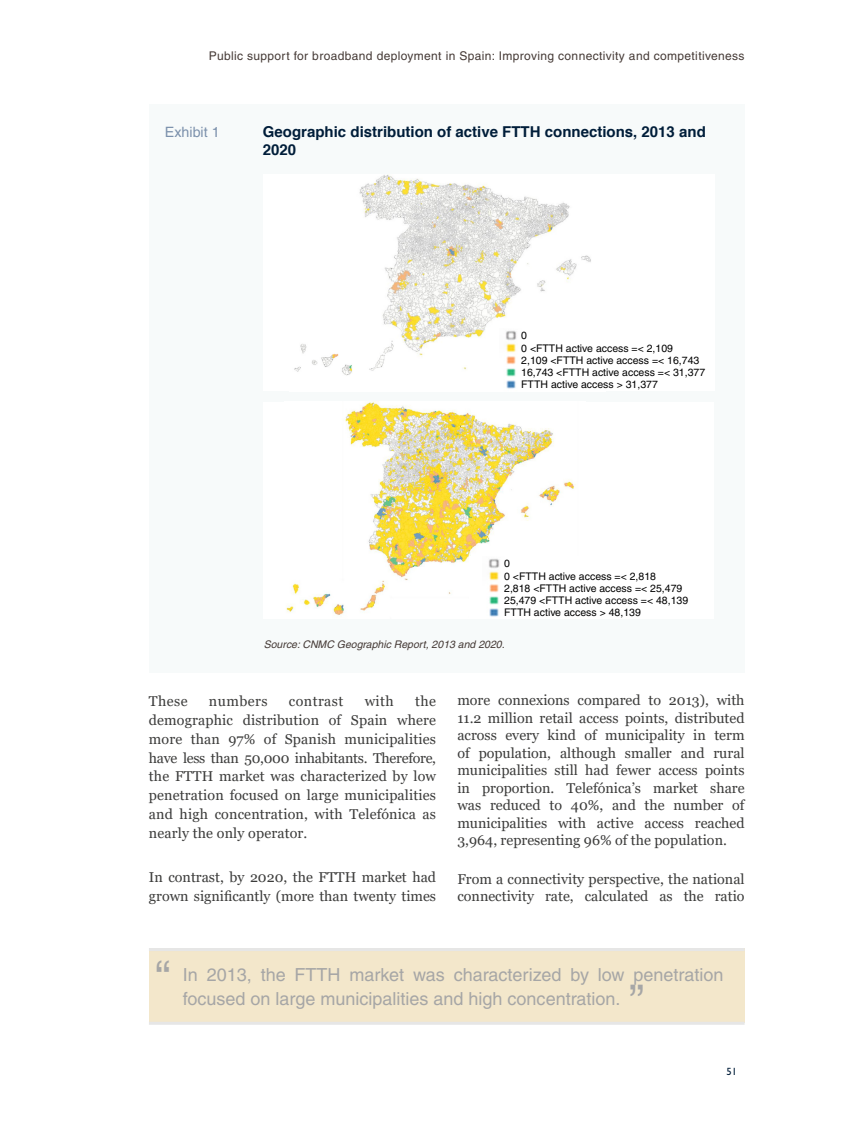
<style>
.page{position:relative;width:851px;height:1127px;background:#fff}
.page>*{position:absolute;margin:0;border:0;box-sizing:border-box;transform-origin:0 0}
.t1{font:45px "Helvetica";color:#a6a6a6}
.t2{font:18px/24px "Helvetica";color:#a6a6a6}
.t3{font:700 15px/18px "Helvetica";color:#001d39}
.t4{font:14.25px/17.5px "Georgia";color:#3c3c3b;text-align:justify}
.t5{font:14.25px "Georgia";letter-spacing:.03em;color:#3c3c3b}
.t6{font:14.25px "Helvetica";color:#7c91ac}
.t7{font:12px "Helvetica";letter-spacing:.03em;color:#453a36}
.t8{font:10.5px/12.8px "Helvetica";color:#000}
.t9{font:italic 10.5px "Helvetica";color:#453a36}
.t10{font:500 10.5px "Gill Sans MT Std";color:#001d39}
</style>
<div class="page">
<div style="left:149px;top:104px;width:595px;height:569px;background:#f7fafa"></div>
<div style="left:263px;top:174px;width:451px;height:217px;background:#fff"></div>
<img style="left:294px;top:174px;width:297px;height:202px">
<div style="left:263px;top:402px;width:450px;height:217px;background:#fff"></div>
<img style="left:286px;top:402px;width:290px;height:213px">
<div style="left:486px;top:328px;width:227px;height:63px;background:#fff"></div>
<img style="left:505px;top:330px;width:12px;height:59px">
<div style="left:469px;top:556px;width:227px;height:63px;background:#fff"></div>
<img style="left:488px;top:558px;width:12px;height:59px">
<div style="left:149px;top:948px;width:595px;height:75px;background:#f3e7cb"></div>
<hr style="left:149px;top:948px;width:595px;height:3px;background:#e6e6e6">
<hr style="left:149px;top:1022px;width:595px;height:3px;background:#e6e6e6">
<p class="t7" style="left:209px;top:49px;width:537px">Public support for broadband deployment in Spain: Improving connectivity and competitiveness</p>
<p class="t6" style="left:165px;top:124px;width:56px">Exhibit 1</p>
<p class="t3" style="left:263px;top:122px;width:444px">Geographic distribution of active FTTH connections, 2013 and<br>2020</p>
<p class="t8" style="left:521px;top:329px;width:153px">0<br>0 &lt;FTTH active access =&lt; 2,109</p>
<p class="t8" style="left:521px;top:354px;width:185px">2,109 &lt;FTTH active access =&lt; 16,743<br>16,743 &lt;FTTH active access =&lt; 31,377</p>
<p class="t8" style="left:521px;top:378px;width:138px">FTTH active access &gt; 31,377</p>
<p class="t8" style="left:504px;top:557px;width:153px">0<br>0 &lt;FTTH active access =&lt; 2,818</p>
<p class="t8" style="left:504px;top:581px;width:185px">2,818 &lt;FTTH active access =&lt; 25,479<br>25,479 &lt;FTTH active access =&lt; 48,139</p>
<p class="t8" style="left:504px;top:606px;width:138px">FTTH active access &gt; 48,139</p>
<p class="t9" style="left:264px;top:638px;width:242px">Source: CNMC Geographic Report, 2013 and 2020.</p>
<p class="t4" style="left:149px;top:692px;width:288px;line-height:18.8px;text-indent:266px">the demographic distribution of Spain where more than 97% of Spanish municipalities have less than 50,000 inhabitants. Therefore, the FTTH market was characterized by low penetration focused on large municipalities and high concentration, with Telefónica as nearly the only operator.</p>
<p class="t4" style="left:149px;top:868px;width:289px;line-height:18.8px">In contrast, by 2020, the FTTH market had grown significantly (more than twenty times</p>
<p class="t4" style="left:149px;top:693px;width:40px">These</p>
<p class="t5" style="left:209px;top:692px;width:60px">numbers</p>
<p class="t5" style="left:289px;top:692px;width:56px">contrast</p>
<p class="t4" style="left:364px;top:693px;width:31px">with</p>
<p class="t4" style="left:457px;top:691px;width:289px">more connexions compared to 2013), with 11.2 million retail access points, distributed across every kind of municipality in term of population, although smaller and rural municipalities still had fewer access points in proportion. Telefónica’s market share was reduced to 40%, and the number of municipalities with active access reached 3,964, representing 96% of the population.</p>
<p class="t4" style="left:457px;top:870px;width:289px">From a connectivity perspective, the national connectivity rate, calculated as the ratio</p>
<h1 class="t1" style="left:155px;top:951px;width:16px">“</h1>
<p class="t2" style="left:183px;top:962px;width:542px">In 2013, the FTTH market was characterized by low penetration focused on large municipalities and high concentration.</p>
<h1 class="t1" style="left:629px;top:975px;width:16px">”</h1>
<p class="t10" style="left:726px;top:1065px;width:12px">51</p>
</div>
